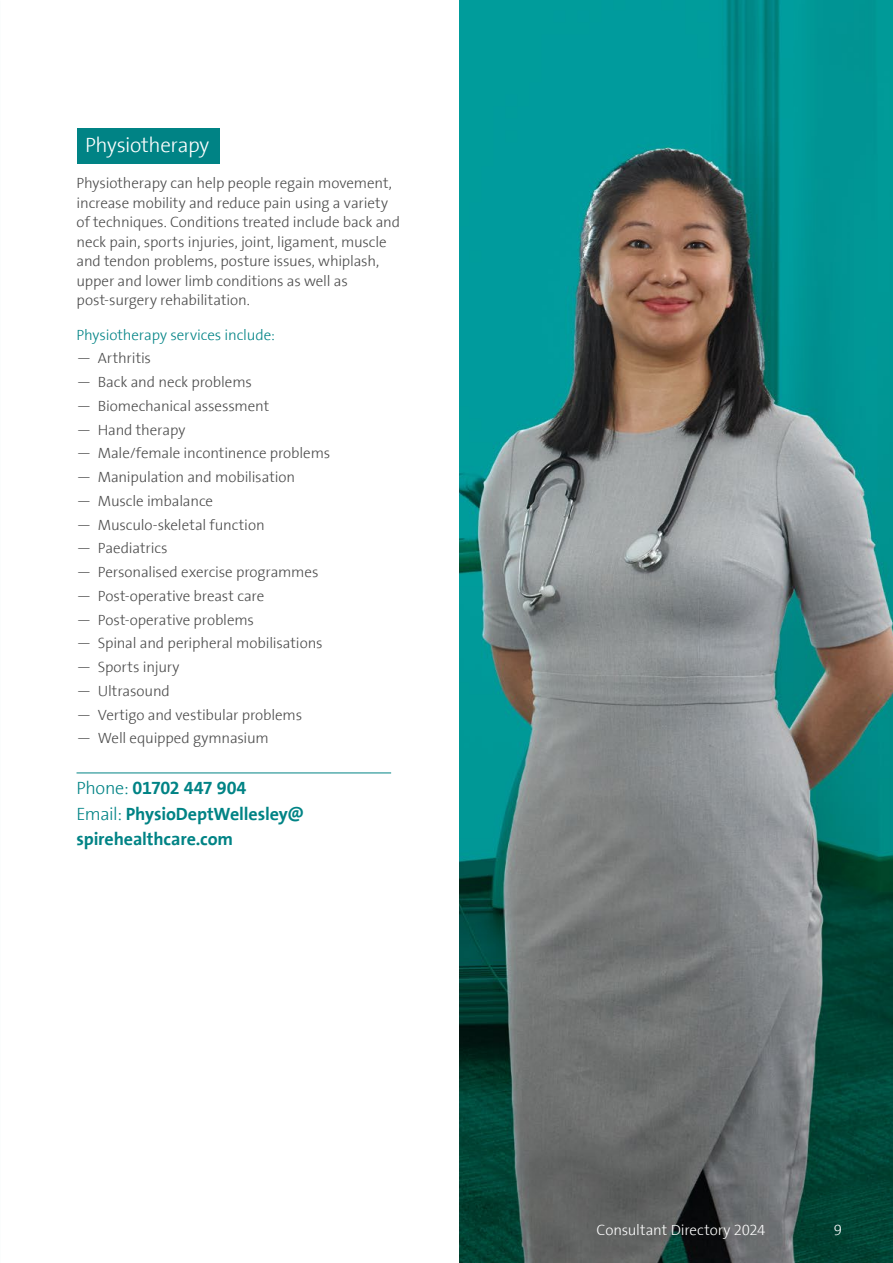
<style>
.page{position:relative;width:893px;height:1263px;background:#fff}
.page>*{position:absolute;margin:0;border:0;box-sizing:border-box;transform-origin:0 0}
.t1{font:300 21px "The Sans Spire";letter-spacing:-.02em;color:#fff}
.t2{font:700 18px/25.5px "The Sans Spire";letter-spacing:-.01em;color:#008385}
.t3{font:300 15px/19.5px "The Sans Spire";letter-spacing:-.01em;color:#4a4a4a}
.t4{font:300 15px "The Sans Spire";letter-spacing:-.005em;color:#008385}
.t5{font:300 15px "The Sans Spire";letter-spacing:-.01em;color:#fff}
.s1{font-weight:300}
</style>
<div class="page">
<img style="left:459px;top:0;width:434px;height:1263px">
<div style="left:77px;top:128px;width:143px;height:35px;background:#008385"></div>
<hr style="left:77px;top:773px;width:314px;height:1px;background:#008385">
<h1 class="t1" style="left:85px;top:133px;width:126px">Physiotherapy</h1>
<p class="t3" style="left:77px;top:174px;width:325px">Physiotherapy can help people regain movement, increase mobility and reduce pain using a variety of techniques. Conditions treated include back and neck pain, sports injuries, joint, ligament, muscle and tendon problems, posture issues, whiplash, upper and lower limb conditions as well as post-surgery rehabilitation.</p>
<p class="t4" style="left:77px;top:326px;width:200px">Physiotherapy services include:</p>
<p class="t3" style="left:77px;top:349px;width:76px">— Arthritis</p>
<p class="t3" style="left:77px;top:372px;width:177px">— Back and neck problems</p>
<p class="t3" style="left:77px;top:396px;width:194px">— Biomechanical assessment</p>
<p class="t3" style="left:77px;top:420px;width:110px">— Hand therapy</p>
<p class="t3" style="left:77px;top:444px;width:255px">— Male/female incontinence problems</p>
<p class="t3" style="left:77px;top:467px;width:220px">— Manipulation and mobilisation</p>
<p class="t3" style="left:77px;top:491px;width:138px">— Muscle imbalance</p>
<p class="t3" style="left:77px;top:515px;width:190px">— Musculo-skeletal function</p>
<p class="t3" style="left:77px;top:539px;width:93px">— Paediatrics</p>
<p class="t3" style="left:77px;top:562px;width:243px">— Personalised exercise programmes</p>
<p class="t3" style="left:77px;top:586px;width:189px">— Post-operative breast care</p>
<p class="t3" style="left:77px;top:610px;width:179px">— Post-operative problems</p>
<p class="t3" style="left:77px;top:634px;width:248px">— Spinal and peripheral mobilisations</p>
<p class="t3" style="left:77px;top:657px;width:104px">— Sports injury</p>
<p class="t3" style="left:77px;top:681px;width:95px">— Ultrasound</p>
<p class="t3" style="left:77px;top:705px;width:227px">— Vertigo and vestibular problems</p>
<p class="t3" style="left:77px;top:729px;width:194px">— Well equipped gymnasium</p>
<p class="t2" style="left:77px;top:775px;width:230px"><span class="s1">Phone:</span> 01702 447 904<br><span class="s1">Email:</span> PhysioDeptWellesley@ spirehealthcare.com</p>
<p class="t5" style="left:597px;top:1221px;width:170px">Consultant Directory 2024</p>
<p class="t5" style="left:834px;top:1221px;width:10px">9</p>
</div>
